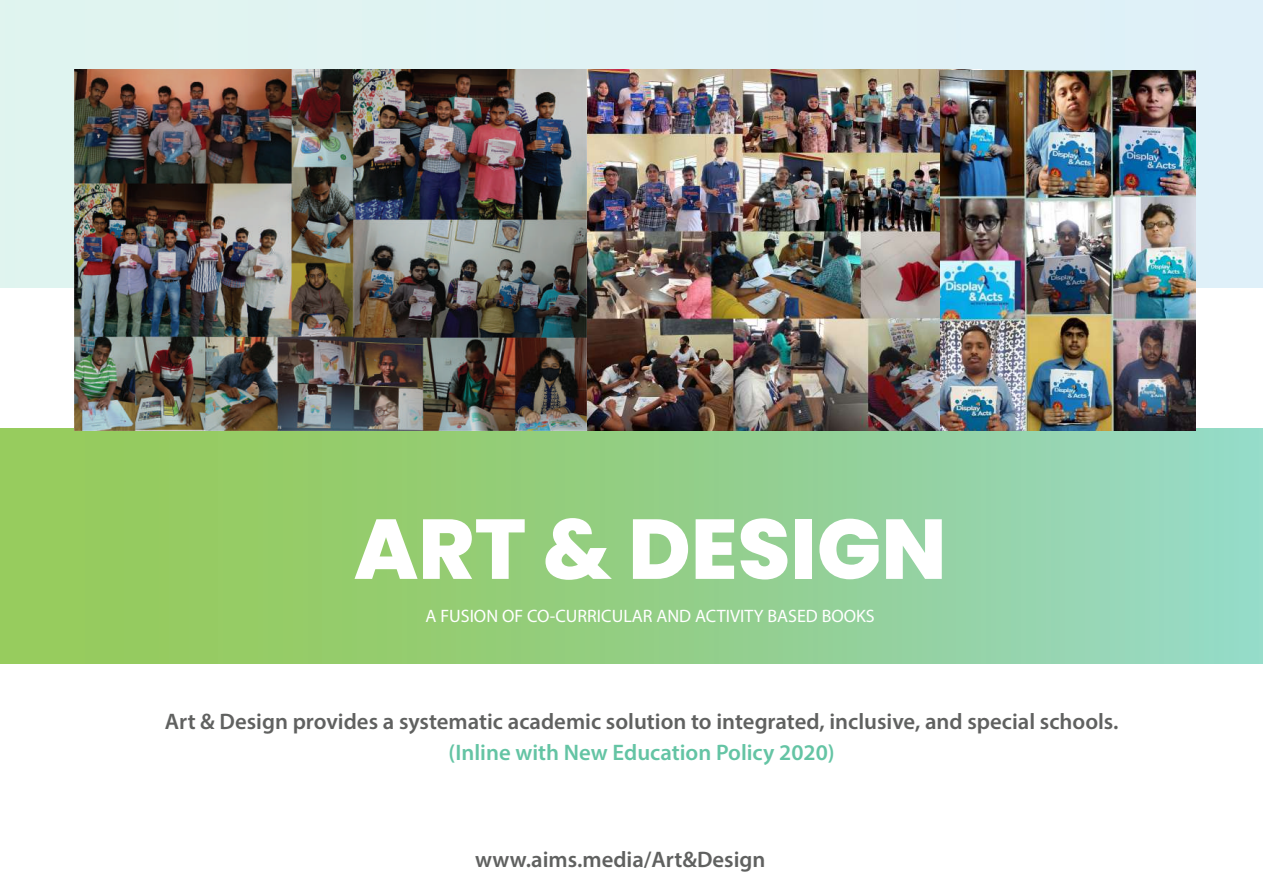
<style>
.page{position:relative;width:1263px;height:893px;background:#fff}
.page>*{position:absolute;margin:0;border:0;box-sizing:border-box;transform-origin:0 0}
.t1{font:800 84.6px "Poppins";color:#fff}
.t2{font:600 22.5px "Myriad Pro";color:#606160}
.t3{font:600 22.5px "Myriad Pro";color:#64c4a4}
.t4{font:18px "Myriad Pro";color:#fff}
</style>
<div class="page">
<div style="left:0;top:0;width:1263px;height:288px;background:#e0f2f4"></div>
<div style="left:0;top:429px;width:1263px;height:235px;background:linear-gradient(to right,#95c84f,#95d7c2)"></div>
<img style="left:583px;top:70px;width:357px;height:361px">
<img style="left:74px;top:69px;width:512px;height:361px">
<img style="left:940px;top:70px;width:255px;height:361px">
<h1 class="t1" style="left:354px;top:500px;width:594px">ART &amp; DESIGN</h1>
<p class="t4" style="left:425px;top:605px;width:451px">A FUSION OF CO-CURRICULAR AND ACTIVITY BASED BOOKS</p>
<p class="t2" style="left:165px;top:707px;width:955px">Art &amp; Design provides a systematic academic solution to integrated, inclusive, and special schools.</p>
<p class="t3" style="left:448px;top:738px;width:388px">(Inline with New Education Policy 2020)</p>
<p class="t2" style="left:475px;top:845px;width:292px">www.aims.media/Art&amp;Design</p>
</div>
